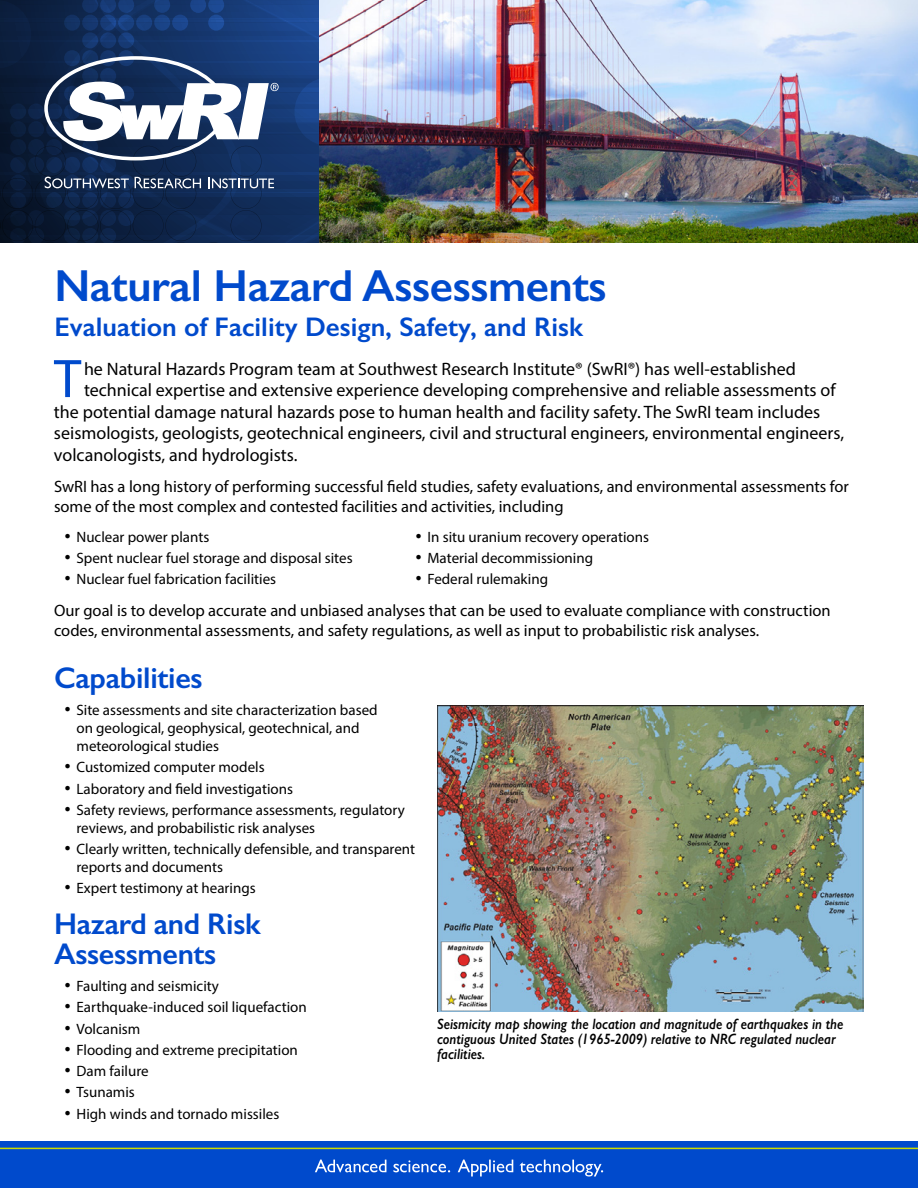
<style>
.page{position:relative;width:918px;height:1188px;background:#fff}
.page>*{position:absolute;margin:0;border:0;box-sizing:border-box;transform-origin:0 0}
.t1{font:54.75px "Myriad Pro";color:#004acc}
.t2{font:600 45px "Gill Sans";letter-spacing:-.01em;color:#004acc}
.t3{font:600 30px/30px "Gill Sans";letter-spacing:-.01em;color:#004acc}
.t4{font:600 27px "Gill Sans";color:#004acc}
.t5{font:18px "Myriad Pro";color:#000}
.t6{font:16.5px/19.5px "Myriad Pro";color:#000}
.t7{font:15px/18px "Myriad Pro";color:#000}
.t8{font:italic 600 15px/15px "Gill Sans";color:#000;scale:.9 1}
.s1{font-family:"Times New Roman";font-size:18px}
</style>
<div class="page">
<div style="left:0;top:1142px;width:918px;height:46px;background:#004acc"></div>
<hr style="left:0;top:1148px;width:918px;height:1px;background:#cbda00">
<svg style="left:0;top:0;width:320px;height:243px;background:#2f476e"></svg>
<img style="left:320px;top:0;width:598px;height:243px">
<svg style="left:315px;top:1160px;width:288px;height:17px"></svg>
<img style="left:437px;top:705px;width:427px;height:306px">
<h2 class="t2" style="left:54px;top:259px;width:554px">Natural Hazard Assessments</h2>
<h3 class="t4" style="left:54px;top:310px;width:530px">Evaluation of Facility Design, Safety, and Risk</h3>
<h1 class="t1" style="left:54px;top:345px;width:29px">T</h1>
<p class="t5" style="left:84px;top:357px;width:714px">he Natural Hazards Program team at Southwest Research Institute® (SwRI®) has well-established</p>
<p class="t5" style="left:84px;top:379px;width:753px">technical expertise and extensive experience developing comprehensive and reliable assessments of</p>
<p class="t5" style="left:54px;top:401px;width:768px">the potential damage natural hazards pose to human health and facility safety. The SwRI team includes</p>
<p class="t5" style="left:54px;top:422px;width:792px">seismologists, geologists, geotechnical engineers, civil and structural engineers, environmental engineers,</p>
<p class="t5" style="left:54px;top:444px;width:245px">volcanologists, and hydrologists.</p>
<p class="t6" style="left:54px;top:477px;width:797px">SwRI has a long history of performing successful field studies, safety evaluations, and environmental assessments for some of the most complex and contested facilities and activities, including</p>
<p class="t7" style="left:64px;top:528px;width:146px"><span class="s1">•</span> Nuclear power plants</p>
<p class="t7" style="left:64px;top:549px;width:290px"><span class="s1">•</span> Spent nuclear fuel storage and disposal sites</p>
<p class="t7" style="left:64px;top:570px;width:213px"><span class="s1">•</span> Nuclear fuel fabrication facilities</p>
<p class="t6" style="left:54px;top:601px;width:778px">Our goal is to develop accurate and unbiased analyses that can be used to evaluate compliance with construction codes, environmental assessments, and safety regulations, as well as input to probabilistic risk analyses.</p>
<p class="t7" style="left:416px;top:528px;width:235px"><span class="s1">•</span> In situ uranium recovery operations</p>
<p class="t7" style="left:416px;top:549px;width:179px"><span class="s1">•</span> Material decommissioning</p>
<p class="t7" style="left:416px;top:570px;width:134px"><span class="s1">•</span> Federal rulemaking</p>
<h3 class="t3" style="left:54px;top:663px;width:150px">Capabilities</h3>
<p class="t7" style="left:76px;top:701px;width:303px;text-indent:-12px"><span class="s1">•</span> Site assessments and site characterization based on geological, geophysical, geotechnical, and meteorological studies</p>
<p class="t7" style="left:64px;top:758px;width:202px"><span class="s1">•</span> Customized computer models</p>
<p class="t7" style="left:64px;top:779px;width:230px"><span class="s1">•</span> Laboratory and field investigations</p>
<p class="t7" style="left:76px;top:801px;width:330px;text-indent:-12px"><span class="s1">•</span> Safety reviews, performance assessments, regulatory reviews, and probabilistic risk analyses</p>
<p class="t7" style="left:76px;top:840px;width:340px;text-indent:-12px"><span class="s1">•</span> Clearly written, technically defensible, and transparent reports and documents</p>
<p class="t7" style="left:64px;top:879px;width:193px"><span class="s1">•</span> Expert testimony at hearings</p>
<h3 class="t3" style="left:54px;top:909px;width:208px">Hazard and Risk<br>Assessments</h3>
<p class="t7" style="left:64px;top:977px;width:156px"><span class="s1">•</span> Faulting and seismicity</p>
<p class="t7" style="left:64px;top:998px;width:244px"><span class="s1">•</span> Earthquake-induced soil liquefaction</p>
<p class="t7" style="left:64px;top:1019px;width:77px"><span class="s1">•</span> Volcanism</p>
<p class="t7" style="left:64px;top:1041px;width:235px"><span class="s1">•</span> Flooding and extreme precipitation</p>
<p class="t7" style="left:64px;top:1062px;width:86px"><span class="s1">•</span> Dam failure</p>
<p class="t7" style="left:64px;top:1083px;width:72px"><span class="s1">•</span> Tsunamis</p>
<p class="t7" style="left:64px;top:1104px;width:216px"><span class="s1">•</span> High winds and tornado missiles</p>
<p class="t8" style="left:437px;top:1017px;width:453px">Seismicity map showing the location and magnitude of earthquakes in the contiguous United States (1965-2009) relative to NRC regulated nuclear facilities.</p>
</div>
